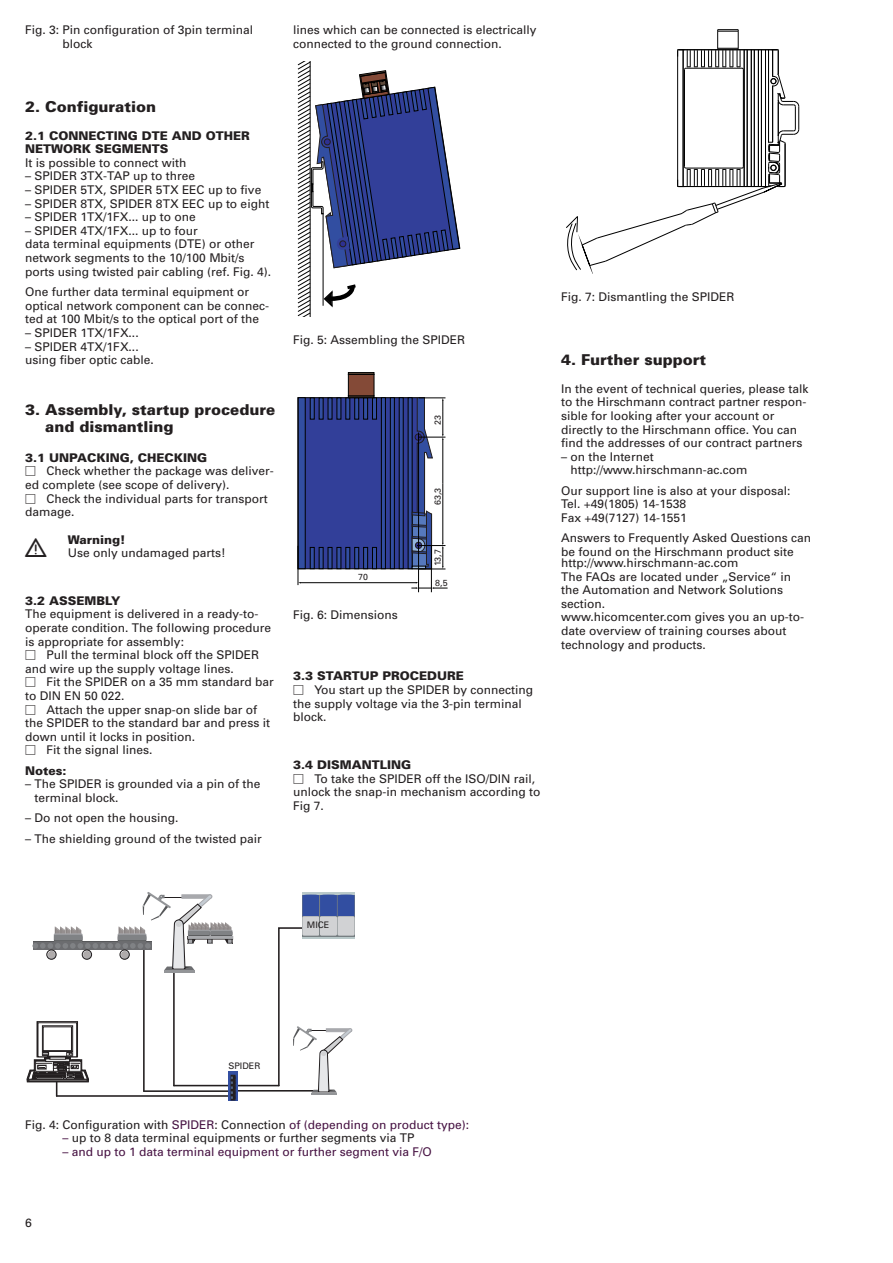
<style>
.page{position:relative;width:893px;height:1263px;background:#fff}
.page>*{position:absolute;margin:0;border:0;box-sizing:border-box;transform-origin:0 0}
.t1{font:25.65px "Hirschmann ANS";color:#231f20}
.t2{font:900 15px/17px "Univers";color:#231f20}
.t3{font:12px/13.6px "Univers";color:#231f20}
.t4{font:900 12px/13.6px "Univers";color:#231f20}
.t5{font:12px "Univers";color:#471343}
.t6{font:9px "Univers";color:#231f20}
.t7{font:8.85px "Univers";color:#231f20}
.s1{font-family:"Universal Newswith Comm Pi"}
.s2{font-weight:900}
.s3{color:#471343}
</style>
<div class="page">
<div style="left:298px;top:398px;width:127px;height:171px;background:#323f99;border:1px solid #000"></div>
<svg style="left:328px;top:547px;width:4px;height:22px"></svg>
<svg style="left:319px;top:547px;width:4px;height:22px"></svg>
<svg style="left:310px;top:547px;width:4px;height:22px"></svg>
<svg style="left:328px;top:398px;width:4px;height:21px"></svg>
<svg style="left:319px;top:398px;width:4px;height:21px"></svg>
<svg style="left:310px;top:398px;width:4px;height:21px"></svg>
<div style="left:298px;top:398px;width:7px;height:171px;background:#324ea1;border:1px solid #000"></div>
<div style="left:348px;top:396px;width:26px;height:2px;background:#5d493a;border:1px solid #000"></div>
<div style="left:348px;top:372px;width:26px;height:3px;background:#5d493a;border:1px solid #000"></div>
<div style="left:348px;top:374px;width:26px;height:22px;background:#844a37;border:1px solid #000"></div>
<hr style="left:300px;top:582px;width:57px;height:1px;background:#000">
<hr style="left:298px;top:546px;width:1px;height:39px;background:#000">
<svg style="left:337px;top:397px;width:111px;height:195px"></svg>
<svg style="left:298px;top:61px;width:163px;height:256px"></svg>
<svg style="left:566px;top:29px;width:233px;height:242px"></svg>
<svg style="left:27px;top:892px;width:328px;height:209px"></svg>
<p class="t3" style="left:63px;top:24px;width:192px;text-indent:-37px">Fig. 3: Pin configuration of 3pin terminal block</p>
<p class="t3" style="left:293px;top:24px;width:245px">lines which can be connected is electrically connected to the ground connection.</p>
<p class="t2" style="left:25px;top:100px;width:132px">2. Configuration</p>
<p class="t4" style="left:25px;top:130px;width:226px">2.1 CONNECTING DTE AND OTHER<br>NETWORK SEGMENTS</p>
<p class="t3" style="left:25px;top:157px;width:163px">It is possible to connect with</p>
<p class="t3" style="left:25px;top:170px;width:171px">– SPIDER 3TX-TAP up to three</p>
<p class="t3" style="left:25px;top:184px;width:237px">– SPIDER 5TX, SPIDER 5TX EEC up to five</p>
<p class="t3" style="left:25px;top:198px;width:245px">– SPIDER 8TX, SPIDER 8TX EEC up to eight</p>
<p class="t3" style="left:25px;top:211px;width:172px">– SPIDER 1TX/1FX... up to one</p>
<p class="t3" style="left:25px;top:225px;width:247px">– SPIDER 4TX/1FX... up to four<br>data terminal equipments (DTE) or other network segments to the 10/100 Mbit/s ports using twisted pair cabling (ref. Fig. 4).</p>
<p class="t3" style="left:25px;top:286px;width:245px">One further data terminal equipment or optical network component can be connec&shy;ted at 100 Mbit/s to the optical port of the</p>
<p class="t3" style="left:25px;top:327px;width:115px">– SPIDER 1TX/1FX...</p>
<p class="t3" style="left:25px;top:341px;width:130px">– SPIDER 4TX/1FX... using fiber optic cable.</p>
<p class="t2" style="left:45px;top:403px;width:231px;text-indent:-20px">3. Assembly, startup procedure and dismantling</p>
<p class="t4" style="left:25px;top:452px;width:183px">3.1 UNPACKING, CHECKING</p>
<p class="t3" style="left:25px;top:465px;width:250px"><span class="s1">-</span> Check whether the package was deliver&shy;ed complete (see scope of delivery).</p>
<p class="t3" style="left:25px;top:493px;width:244px"><span class="s1">-</span> Check the individual parts for transport damage.</p>
<h1 class="t1" style="left:25px;top:533px;width:24px">z</h1>
<p class="t4" style="left:68px;top:534px;width:59px">Warning!</p>
<p class="t3" style="left:68px;top:547px;width:159px">Use only undamaged parts!</p>
<p class="t4" style="left:25px;top:595px;width:97px">3.2 ASSEMBLY</p>
<p class="t3" style="left:25px;top:608px;width:247px">The equipment is delivered in a ready-to&shy;operate condition. The following procedure is appropriate for assembly:</p>
<p class="t3" style="left:25px;top:649px;width:235px"><span class="s1">-</span> Pull the terminal block off the SPIDER and wire up the supply voltage lines.</p>
<p class="t3" style="left:25px;top:676px;width:250px"><span class="s1">-</span> Fit the SPIDER on a 35 mm standard bar to DIN EN 50 022.</p>
<p class="t3" style="left:25px;top:704px;width:246px"><span class="s1">-</span> Attach the upper snap-on slide bar of the SPIDER to the standard bar and press it down until it locks in position.</p>
<p class="t3" style="left:25px;top:741px;width:129px;line-height:20.4px"><span class="s1">-</span> Fit the signal lines.<br><span class="s2">Notes:</span></p>
<p class="t3" style="left:34px;top:778px;width:227px;text-indent:-9px">– The SPIDER is grounded via a pin of the terminal block.</p>
<p class="t3" style="left:25px;top:812px;width:155px">– Do not open the housing.</p>
<p class="t3" style="left:25px;top:833px;width:238px">– The shielding ground of the twisted pair</p>
<p class="t3" style="left:293px;top:334px;width:173px">Fig. 5: Assembling the SPIDER</p>
<p class="t7" style="left:434px;top:425px;width:11px;rotate:-90deg">23</p>
<p class="t7" style="left:434px;top:505px;width:19px;rotate:-90deg">63,3</p>
<p class="t7" style="left:358px;top:574px;width:11px">70</p>
<p class="t3" style="left:293px;top:609px;width:106px">Fig. 6: Dimensions</p>
<p class="t7" style="left:434px;top:566px;width:19px;rotate:-90deg">13,7</p>
<p class="t7" style="left:435px;top:579px;width:14px">8,5</p>
<p class="t4" style="left:293px;top:670px;width:172px">3.3 STARTUP PROCEDURE</p>
<p class="t3" style="left:293px;top:684px;width:241px"><span class="s1">-</span> You start up the SPIDER by connecting the supply voltage via the 3-pin terminal block.</p>
<p class="t4" style="left:293px;top:759px;width:119px">3.4 DISMANTLING</p>
<p class="t3" style="left:293px;top:773px;width:249px"><span class="s1">-</span> To take the SPIDER off the ISO/DIN rail, unlock the snap-in mechanism according to<br>Fig 7.</p>
<p class="t3" style="left:561px;top:291px;width:175px">Fig. 7: Dismantling the SPIDER</p>
<p class="t2" style="left:561px;top:353px;width:146px">4. Further support</p>
<p class="t3" style="left:561px;top:383px;width:249px">In the event of technical queries, please talk to the Hirschmann contract partner respon&shy;sible for looking after your account or directly to the Hirschmann office. You can find the addresses of our contract partners</p>
<p class="t3" style="left:570px;top:451px;width:179px;text-indent:-9px">– on the Internet http://www.hirschmann-ac.com</p>
<p class="t3" style="left:561px;top:485px;width:231px">Our support line is also at your disposal:<br>Tel. +49(1805) 14-1538<br>Fax +49(7127) 14-1551</p>
<p class="t3" style="left:561px;top:532px;width:251px">Answers to Frequently Asked Questions can be found on the Hirschmann product site</p>
<p class="t3" style="left:561px;top:557px;width:245px">http://www.hirschmann-ac.com<br>The FAQs are located under „Service“ in the Automation and Network Solutions section.<br>www.hicomcenter.com gives you an up-to&shy;date overview of training courses about technology and products.</p>
<p class="t6" style="left:307px;top:922px;width:24px">MICE</p>
<p class="t6" style="left:228px;top:1063px;width:33px">SPIDER</p>
<p class="t3" style="left:25px;top:1119px;width:445px">Fig. 4: Configuration with <span class="s3">SPIDER</span>: Connection <span class="s3">of (depending on product type):</span></p>
<p class="t3" style="left:63px;top:1132px;width:353px"><span class="s3">–</span> up to 8 data terminal equipments or further segments via TP</p>
<p class="t5" style="left:63px;top:1147px;width:371px">– and up to 1 data terminal equipment or further segment via F/O</p>
<p class="t3" style="left:25px;top:1217px;width:8px">6</p>
</div>
